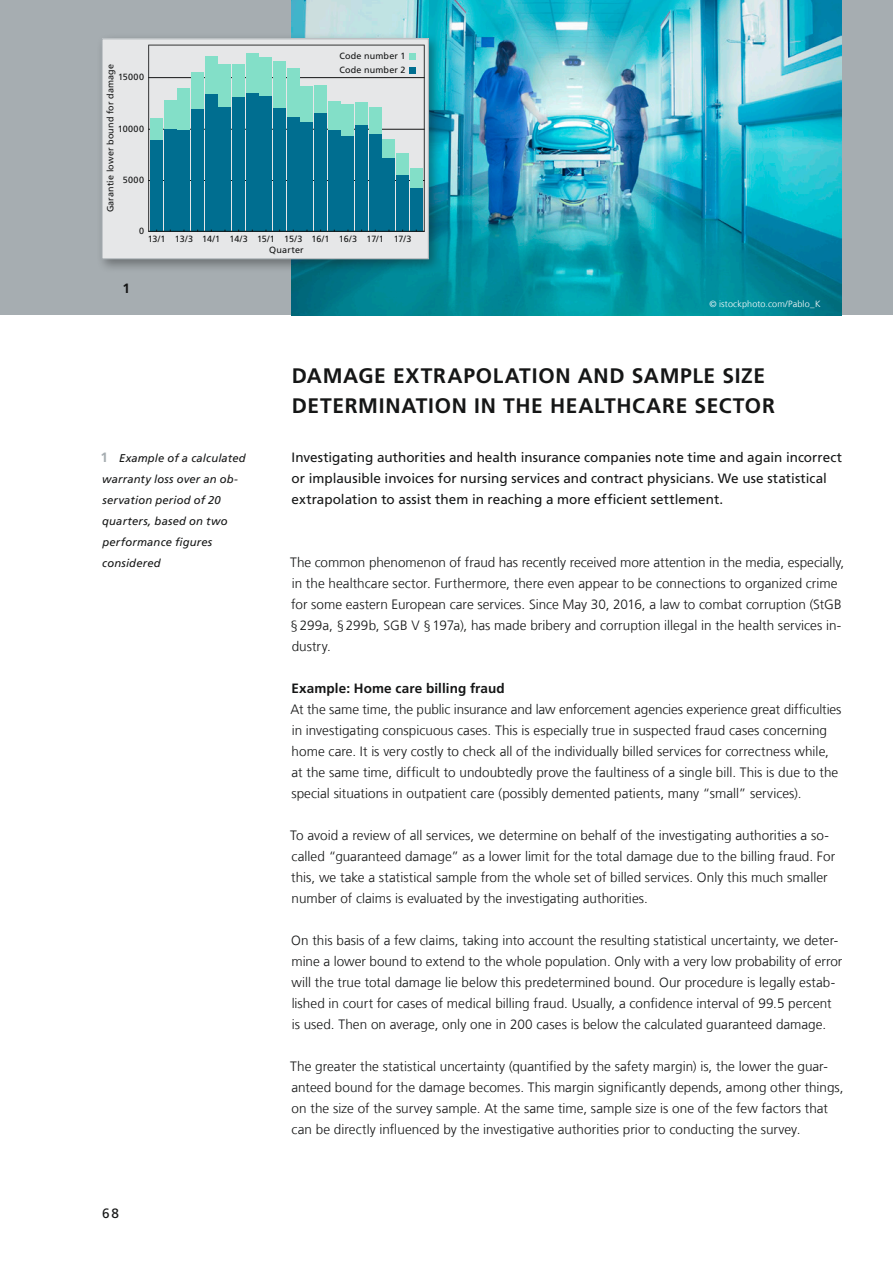
<style>
.page{position:relative;width:893px;height:1263px;background:#fff}
.page>*{position:absolute;margin:0;border:0;box-sizing:border-box;transform-origin:0 0}
.t1{font:700 21px/30px "Frutiger LT Com";letter-spacing:.035em;color:#151616}
.t2{font:300 13.5px/21px "Frutiger LT Com";color:#151616}
.t3{font:13.5px/21px "Frutiger LT Com";color:#151616}
.t4{font:700 13.5px "Frutiger LT Com";letter-spacing:.01em;color:#151616}
.t5{font:italic 11.25px/21px "Frutiger LT Com";letter-spacing:.015em;color:#151616}
.t6{font:9px/13.5px "Frutiger LT Com";letter-spacing:.02em;color:#151616}
.t7{font:9px/10.6px "Frutiger LT Com";letter-spacing:-.015em;color:#151616}
.t8{font:300 9px "Frutiger LT Com";letter-spacing:.015em;color:#fff}
.s1{font-weight:700;font-style:normal;font-size:13.5px;color:#a6adb1}
</style>
<div class="page">
<div style="left:0;top:0;width:893px;height:315px;background:#a6adb1"></div>
<img style="left:291px;top:0;width:551px;height:315px">
<div style="left:96px;top:33px;width:346px;height:240px;background:#151616;opacity:.4"></div>
<div style="left:102px;top:39px;width:326px;height:220px;background:#e6e7e8"></div>
<svg style="left:148px;top:45px;width:277px;height:186px"></svg>
<hr style="left:148px;top:180px;width:277px;height:1px;background:#151616">
<hr style="left:148px;top:129px;width:277px;height:1px;background:#151616">
<hr style="left:148px;top:77px;width:277px;height:1px;background:#151616">
<div style="left:150px;top:140px;width:13px;height:92px;background:#006e90"></div>
<div style="left:164px;top:128px;width:13px;height:104px;background:#006e90"></div>
<div style="left:178px;top:130px;width:12px;height:102px;background:#006e90"></div>
<div style="left:191px;top:108px;width:13px;height:124px;background:#006e90"></div>
<div style="left:205px;top:94px;width:13px;height:138px;background:#006e90"></div>
<div style="left:219px;top:107px;width:12px;height:125px;background:#006e90"></div>
<div style="left:232px;top:96px;width:13px;height:136px;background:#006e90"></div>
<div style="left:246px;top:92px;width:13px;height:140px;background:#006e90"></div>
<div style="left:260px;top:96px;width:12px;height:136px;background:#006e90"></div>
<div style="left:273px;top:108px;width:13px;height:124px;background:#006e90"></div>
<div style="left:287px;top:117px;width:13px;height:115px;background:#006e90"></div>
<div style="left:301px;top:122px;width:12px;height:110px;background:#006e90"></div>
<div style="left:314px;top:113px;width:13px;height:119px;background:#006e90"></div>
<div style="left:328px;top:130px;width:13px;height:102px;background:#006e90"></div>
<div style="left:342px;top:136px;width:12px;height:96px;background:#006e90"></div>
<div style="left:355px;top:125px;width:13px;height:107px;background:#006e90"></div>
<div style="left:369px;top:134px;width:13px;height:98px;background:#006e90"></div>
<div style="left:383px;top:158px;width:12px;height:74px;background:#006e90"></div>
<div style="left:396px;top:175px;width:13px;height:57px;background:#006e90"></div>
<div style="left:410px;top:188px;width:13px;height:44px;background:#006e90"></div>
<div style="left:150px;top:118px;width:13px;height:22px;background:#83dfc8"></div>
<div style="left:164px;top:100px;width:13px;height:28px;background:#83dfc8"></div>
<div style="left:178px;top:88px;width:12px;height:42px;background:#83dfc8"></div>
<div style="left:191px;top:72px;width:13px;height:36px;background:#83dfc8"></div>
<div style="left:205px;top:56px;width:13px;height:38px;background:#83dfc8"></div>
<div style="left:219px;top:64px;width:12px;height:43px;background:#83dfc8"></div>
<div style="left:232px;top:64px;width:13px;height:32px;background:#83dfc8"></div>
<div style="left:246px;top:53px;width:13px;height:39px;background:#83dfc8"></div>
<div style="left:260px;top:58px;width:12px;height:38px;background:#83dfc8"></div>
<div style="left:273px;top:61px;width:13px;height:47px;background:#83dfc8"></div>
<div style="left:287px;top:68px;width:13px;height:49px;background:#83dfc8"></div>
<div style="left:301px;top:87px;width:12px;height:35px;background:#83dfc8"></div>
<div style="left:314px;top:86px;width:13px;height:27px;background:#83dfc8"></div>
<div style="left:328px;top:101px;width:13px;height:29px;background:#83dfc8"></div>
<div style="left:342px;top:104px;width:12px;height:32px;background:#83dfc8"></div>
<div style="left:355px;top:102px;width:13px;height:23px;background:#83dfc8"></div>
<div style="left:369px;top:107px;width:13px;height:27px;background:#83dfc8"></div>
<div style="left:383px;top:139px;width:12px;height:19px;background:#83dfc8"></div>
<div style="left:396px;top:153px;width:13px;height:22px;background:#83dfc8"></div>
<div style="left:410px;top:168px;width:13px;height:20px;background:#83dfc8"></div>
<hr style="left:148px;top:231px;width:277px;height:1px;background:#151616">
<div style="left:409px;top:53px;width:7px;height:7px;background:#83dfc8"></div>
<div style="left:409px;top:67px;width:7px;height:6px;background:#006e90"></div>
<div style="left:102px;top:38px;width:327px;height:221px;border:1px solid #a6adb1"></div>
<p class="t6" style="left:104px;top:212px;width:150px;rotate:-90deg">Garantie lower bound for damage</p>
<p class="t6" style="left:118px;top:70px;width:27px">15000</p>
<p class="t6" style="left:118px;top:122px;width:28px">10000</p>
<p class="t6" style="left:123px;top:173px;width:23px">5000</p>
<p class="t6" style="left:339px;top:49px;width:68px">Code number 1<br>Code number 2</p>
<p class="t6" style="left:139px;top:225px;width:7px">0</p>
<p class="t7" style="left:269px;top:234px;width:144px;text-indent:-121px">13/1 13/3 14/1 14/3 15/1 15/3 16/1 16/3 17/1 17/3<br>Quarter</p>
<p class="t4" style="left:122px;top:281px;width:9px">1</p>
<p class="t8" style="left:709px;top:298px;width:113px">© istockphoto.com/Pablo_K</p>
<h1 class="t1" style="left:292px;top:361px;width:485px">DAMAGE EXTRAPOLATION AND SAMPLE SIZE<br>DETERMINATION IN THE HEALTHCARE SECTOR</h1>
<p class="t5" style="left:100px;top:447px;width:147px"><span class="s1">1</span> Example of a calculated warranty loss over an ob&shy;servation period of 20 quarters, based on two performance figures considered</p>
<p class="t3" style="left:102px;top:1202px;width:19px">68</p>
<p class="t3" style="left:292px;top:446px;width:552px">Investigating authorities and health insurance companies note time and again incorrect or implausible invoices for nursing services and contract physicians. We use statistical extrapolation to assist them in reaching a more efficient settlement.</p>
<p class="t2" style="left:290px;top:552px;width:556px">The common phenomenon of fraud has recently received more attention in the media, especially, in the healthcare sector. Furthermore, there even appear to be connections to organized crime for some eastern European care services. Since May 30, 2016, a law to combat corruption (StGB §299a, §299b, SGB V §197a), has made bribery and corruption illegal in the health services in&shy;dustry.</p>
<p class="t4" style="left:292px;top:680px;width:215px">Example: Home care billing fraud</p>
<p class="t2" style="left:291px;top:699px;width:552px">At the same time, the public insurance and law enforcement agencies experience great difficulties in investigating conspicuous cases. This is especially true in suspected fraud cases concerning home care. It is very costly to check all of the individually billed services for correctness while, at the same time, difficult to undoubtedly prove the faultiness of a single bill. This is due to the special situations in outpatient care (possibly demented patients, many “small” services).</p>
<p class="t2" style="left:290px;top:825px;width:546px">To avoid a review of all services, we determine on behalf of the investigating authorities a so&shy;called “guaranteed damage” as a lower limit for the total damage due to the billing fraud. For this, we take a statistical sample from the whole set of billed services. Only this much smaller number of claims is evaluated by the investigating authorities.</p>
<p class="t2" style="left:291px;top:930px;width:553px">On this basis of a few claims, taking into account the resulting statistical uncertainty, we deter&shy;mine a lower bound to extend to the whole population. Only with a very low probability of error will the true total damage lie below this predetermined bound. Our procedure is legally estab&shy;lished in court for cases of medical billing fraud. Usually, a confidence interval of 99.5 percent is used. Then on average, only one in 200 cases is below the calculated guaranteed damage.</p>
<p class="t2" style="left:290px;top:1056px;width:555px">The greater the statistical uncertainty (quantified by the safety margin) is, the lower the guar&shy;anteed bound for the damage becomes. This margin significantly depends, among other things, on the size of the survey sample. At the same time, sample size is one of the few factors that can be directly influenced by the investigative authorities prior to conducting the survey.</p>
</div>
